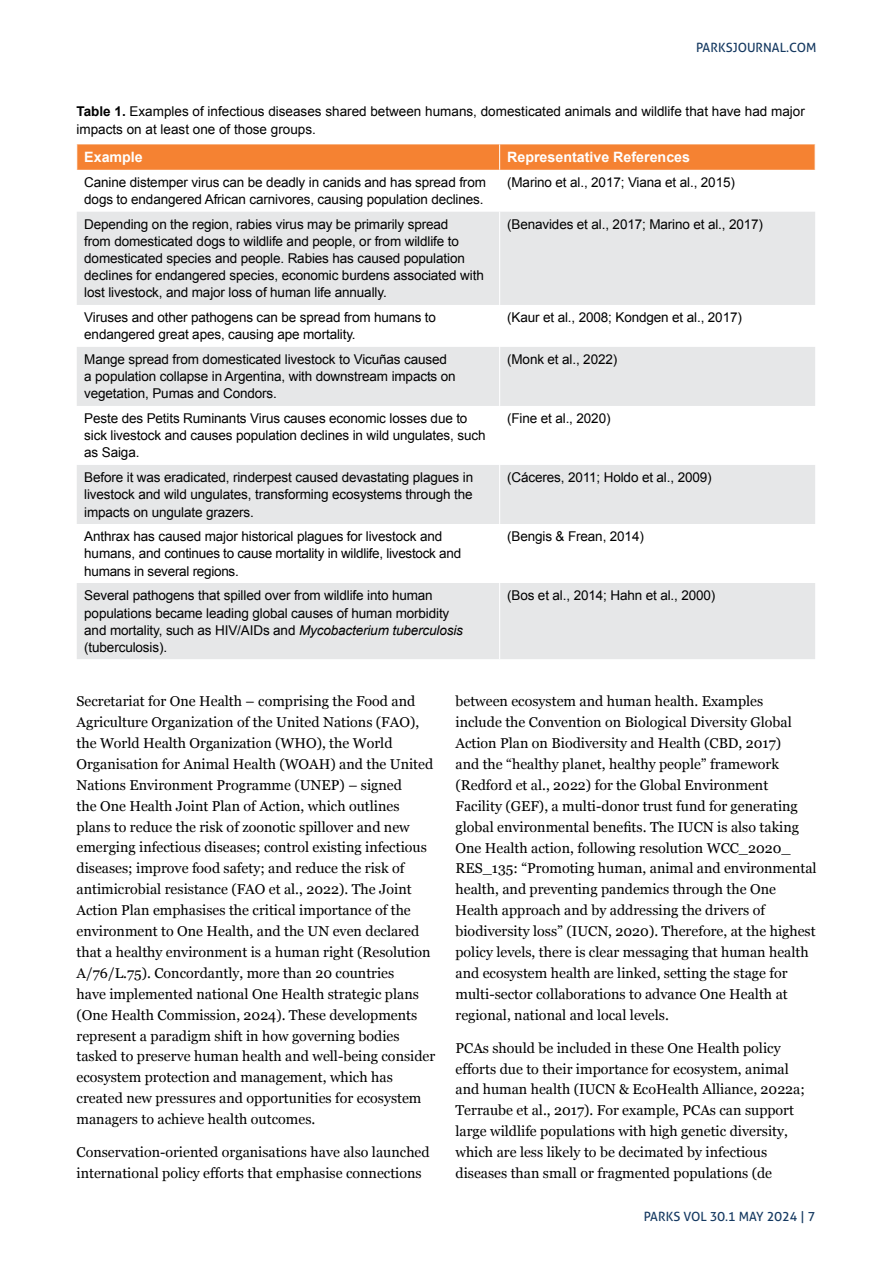
<style>
.page{position:relative;width:893px;height:1263px;background:#fff}
.page>*{position:absolute;margin:0;border:0;box-sizing:border-box;transform-origin:0 0}
.t1{font:14.25px/20.9px "Georgia";color:#000}
.t2{font:700 14.25px "Arial";color:#fff}
.t3{font:13.5px/17.1px "Arial";letter-spacing:-.01em;color:#000}
.t4{font:12.75px "Aller";color:#153961}
.s1{font-weight:700}
.s2{font-style:italic}
</style>
<div class="page">
<svg style="left:77px;top:212px;width:738px;height:447px;fill:#e6e7e8"></svg>
<svg style="left:77px;top:144px;width:739px;height:26px;background:#f58537"></svg>
<hr style="left:499px;top:212px;width:1px;height:93px;background:#fff">
<hr style="left:499px;top:305px;width:1px;height:42px;background:#fff">
<hr style="left:499px;top:347px;width:1px;height:59px;background:#fff">
<hr style="left:499px;top:406px;width:1px;height:59px;background:#fff">
<hr style="left:499px;top:465px;width:1px;height:59px;background:#fff">
<hr style="left:499px;top:524px;width:1px;height:59px;background:#fff">
<hr style="left:499px;top:583px;width:1px;height:76px;background:#fff">
<p class="t4" style="left:696px;top:39px;width:122px">PARKSJOURNAL.COM</p>
<p class="t3" style="left:77px;top:103px;width:730px;line-height:18px"><span class="s1">Table 1.</span> Examples of infectious diseases shared between humans, domesticated animals and wildlife that have had major impacts on at least one of those groups.</p>
<p class="t2" style="left:84px;top:148px;width:60px">Example</p>
<p class="t2" style="left:507px;top:148px;width:184px">Representative References</p>
<p class="t3" style="left:84px;top:174px;width:403px">Canine distemper virus can be deadly in canids and has spread from dogs to endangered African carnivores, causing population declines.</p>
<p class="t3" style="left:507px;top:174px;width:229px">(Marino et al., 2017; Viana et al., 2015)</p>
<p class="t3" style="left:84px;top:216px;width:401px">Depending on the region, rabies virus may be primarily spread<br>from domesticated dogs to wildlife and people, or from wildlife to domesticated species and people. Rabies has caused population declines for endangered species, economic burdens associated with lost livestock, and major loss of human life annually.</p>
<p class="t3" style="left:507px;top:216px;width:257px">(Benavides et al., 2017; Marino et al., 2017)</p>
<p class="t3" style="left:84px;top:309px;width:353px">Viruses and other pathogens can be spread from humans to endangered great apes, causing ape mortality.</p>
<p class="t3" style="left:507px;top:309px;width:236px">(Kaur et al., 2008; Kondgen et al., 2017)</p>
<p class="t3" style="left:84px;top:351px;width:373px">Mange spread from domesticated livestock to Vicuñas caused a population collapse in Argentina, with downstream impacts on vegetation, Pumas and Condors.</p>
<p class="t3" style="left:507px;top:351px;width:112px">(Monk et al., 2022)</p>
<p class="t3" style="left:84px;top:410px;width:403px">Peste des Petits Ruminants Virus causes economic losses due to sick livestock and causes population declines in wild ungulates, such as Saiga.</p>
<p class="t3" style="left:507px;top:410px;width:105px">(Fine et al., 2020)</p>
<p class="t3" style="left:84px;top:469px;width:390px;text-align:justify">Before it was eradicated, rinderpest caused devastating plagues in livestock and wild ungulates, transforming ecosystems through the impacts on ungulate grazers.</p>
<p class="t3" style="left:507px;top:469px;width:206px">(Cáceres, 2011; Holdo et al., 2009)</p>
<p class="t3" style="left:84px;top:528px;width:378px">Anthrax has caused major historical plagues for livestock and humans, and continues to cause mortality in wildlife, livestock and humans in several regions.</p>
<p class="t3" style="left:507px;top:528px;width:138px">(Bengis &amp; Frean, 2014)</p>
<p class="t3" style="left:84px;top:587px;width:380px">Several pathogens that spilled over from wildlife into human populations became leading global causes of human morbidity and mortality, such as HIV/AIDs and <span class="s2">Mycobacterium tuberculosis </span>(tuberculosis).</p>
<p class="t3" style="left:507px;top:587px;width:210px">(Bos et al., 2014; Hahn et al., 2000)</p>
<p class="t1" style="left:77px;top:690px;width:360px">Secretariat for One Health – comprising the Food and Agriculture Organization of the United Nations (FAO), the World Health Organization (WHO), the World Organisation for Animal Health (WOAH) and the United Nations Environment Programme (UNEP) – signed<br>the One Health Joint Plan of Action, which outlines plans to reduce the risk of zoonotic spillover and new emerging infectious diseases; control existing infectious diseases; improve food safety; and reduce the risk of antimicrobial resistance (FAO et al., 2022). The Joint Action Plan emphasises the critical importance of the environment to One Health, and the UN even declared that a healthy environment is a human right (Resolution A/76/L.75). Concordantly, more than 20 countries<br>have implemented national One Health strategic plans (One Health Commission, 2024). These developments represent a paradigm shift in how governing bodies tasked to preserve human health and well-being consider ecosystem protection and management, which has created new pressures and opportunities for ecosystem managers to achieve health outcomes.</p>
<p class="t1" style="left:77px;top:1141px;width:355px">Conservation-oriented organisations have also launched international policy efforts that emphasise connections</p>
<p class="t1" style="left:455px;top:690px;width:363px">between ecosystem and human health. Examples<br>include the Convention on Biological Diversity Global Action Plan on Biodiversity and Health (CBD, 2017)<br>and the “healthy planet, healthy people” framework (Redford et al., 2022) for the Global Environment Facility (GEF), a multi-donor trust fund for generating global environmental benefits. The IUCN is also taking One Health action, following resolution WCC_2020_ RES_135: “Promoting human, animal and environmental health, and preventing pandemics through the One Health approach and by addressing the drivers of biodiversity loss” (IUCN, 2020). Therefore, at the highest policy levels, there is clear messaging that human health and ecosystem health are linked, setting the stage for multi-sector collaborations to advance One Health at regional, national and local levels.</p>
<p class="t1" style="left:455px;top:1037px;width:351px">PCAs should be included in these One Health policy efforts due to their importance for ecosystem, animal and human health (IUCN &amp; EcoHealth Alliance, 2022a; Terraube et al., 2017). For example, PCAs can support large wildlife populations with high genetic diversity, which are less likely to be decimated by infectious diseases than small or fragmented populations (de</p>
<p class="t4" style="left:644px;top:1208px;width:173px">PARKS VOL 30.1 MAY 2024 | 7</p>
</div>
